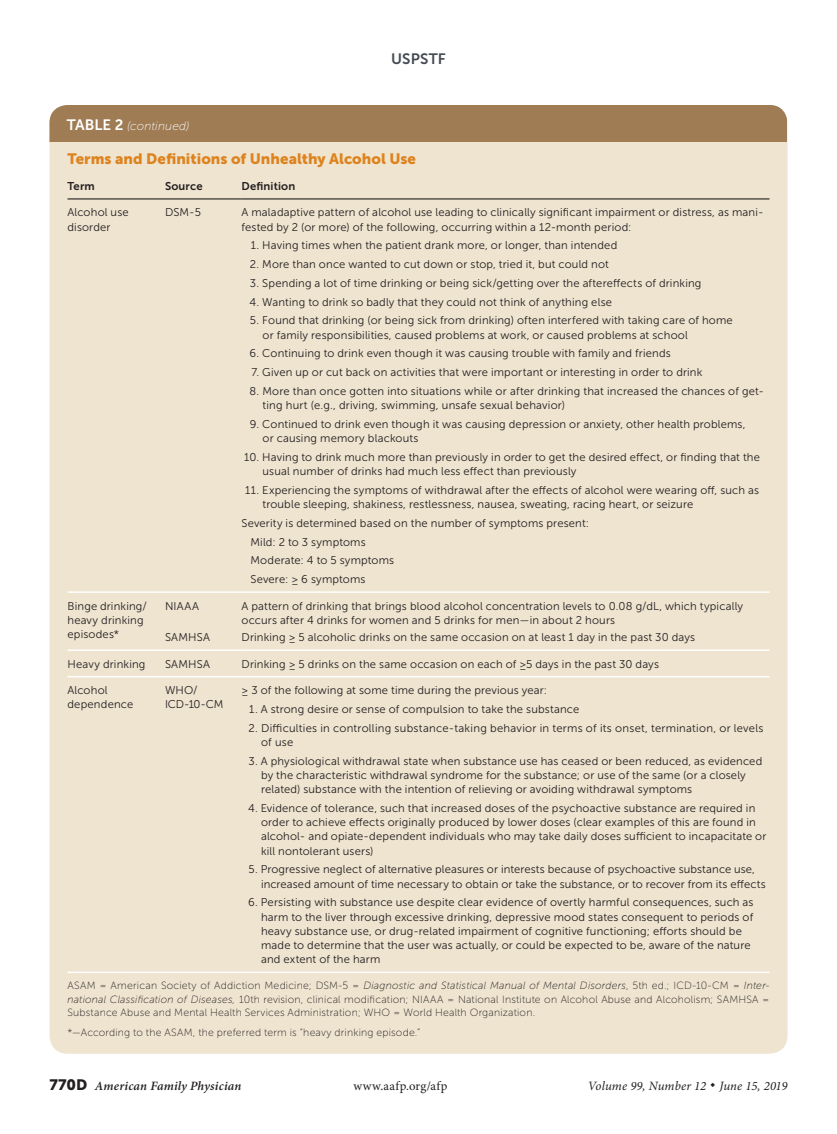
<style>
.page{position:relative;width:837px;height:1134px;background:#fff}
.page>*{position:absolute;margin:0;border:0;box-sizing:border-box;transform-origin:0 0}
.table_title{font:15px "Museo Sans 900";letter-spacing:.005em;color:#dd831e}
.t1{font:15px "Museo Sans 700";letter-spacing:.005em;color:#464b54}
.t2{font:italic 12.75px "Minion Pro";letter-spacing:.01em;color:#231f20}
.t3{font:italic 600 12.75px "Minion Pro";letter-spacing:.015em;color:#231f20}
.t4{font:12.75px "Minion Pro";letter-spacing:.03em;color:#231f20}
.table{font:italic 12px "Museo Sans 100";letter-spacing:.01em;color:#fff}
.table_data_last_col{font:11.25px/14.2px "Museo Sans 300";letter-spacing:.015em;color:#231f20}
.table_data{font:11.25px/14.2px "Museo Sans 300";letter-spacing:.015em;color:#231f20}
.table_data_indent{font:11.25px "Museo Sans 300";letter-spacing:.015em;color:#231f20}
.table_data-2{font:11.25px "Museo Sans 700";letter-spacing:.015em;color:#231f20}
.table_data-3{font:11.25px/14.2px "Museo Sans 300";letter-spacing:-.02em;color:#231f20}
.table_fig_note{font:10.5px/13.5px "Museo Sans 100";letter-spacing:.02em;color:#231f20;text-align:justify}
.s1{font-family:"Museo Sans 700";font-style:normal;font-size:15px}
.s2{font-style:italic}
.s3{font-family:"Museo Sans 900";font-weight:400;font-style:normal;font-size:15px}
</style>
<div class="page">
<div style="left:50px;top:105px;width:738px;height:949px;background:#efe4d0;border-radius:18px"></div>
<hr style="left:68px;top:198px;width:97px;height:2px;background:#231f20">
<hr style="left:165px;top:198px;width:77px;height:2px;background:#231f20">
<hr style="left:242px;top:198px;width:528px;height:2px;background:#231f20">
<hr style="left:68px;top:972px;width:97px;height:1px;background:#fff">
<hr style="left:165px;top:972px;width:77px;height:1px;background:#fff">
<hr style="left:242px;top:972px;width:528px;height:1px;background:#fff">
<hr style="left:68px;top:591px;width:97px;height:2px;background:#fff">
<hr style="left:165px;top:591px;width:77px;height:2px;background:#fff">
<hr style="left:242px;top:591px;width:528px;height:2px;background:#fff">
<hr style="left:68px;top:650px;width:97px;height:1px;background:#fff">
<hr style="left:165px;top:650px;width:77px;height:1px;background:#fff">
<hr style="left:242px;top:650px;width:528px;height:1px;background:#fff">
<hr style="left:68px;top:676px;width:97px;height:1px;background:#fff">
<hr style="left:165px;top:676px;width:77px;height:1px;background:#fff">
<hr style="left:242px;top:676px;width:528px;height:1px;background:#fff">
<div style="left:50px;top:105px;width:738px;height:37px;background:#9f7c54"></div>
<h1 class="t1" style="left:391px;top:50px;width:56px">USPSTF</h1>
<p class="table" style="left:67px;top:119px;width:124px"><span class="s1">TABLE 2</span> (continued)</p>
<p class="table_title" style="left:68px;top:150px;width:350px">Terms and Definitions of Unhealthy Alcohol Use</p>
<p class="table_data-2" style="left:68px;top:180px;width:29px">Term</p>
<p class="table_data-2" style="left:165px;top:180px;width:39px">Source</p>
<p class="table_data-2" style="left:242px;top:180px;width:55px">Definition</p>
<p class="table_data" style="left:68px;top:205px;width:63px">Alcohol use disorder</p>
<p class="table_data" style="left:165px;top:205px;width:38px">DSM-5</p>
<p class="table_data_last_col" style="left:242px;top:205px;width:524px">A maladaptive pattern of alcohol use leading to clinically significant impairment or distress, as mani&shy;fested by 2 (or more) of the following, occurring within a 12-month period:</p>
<p class="table_data_last_col" style="left:251px;top:238px;width:368px">1. Having times when the patient drank more, or longer, than intended</p>
<p class="table_data_last_col" style="left:250px;top:257px;width:361px">2. More than once wanted to cut down or stop, tried it, but could not</p>
<p class="table_data_last_col" style="left:250px;top:276px;width:453px">3. Spending a lot of time drinking or being sick/getting over the aftereffects of drinking</p>
<p class="table_data_last_col" style="left:250px;top:295px;width:364px">4. Wanting to drink so badly that they could not think of anything else</p>
<p class="table_data_last_col" style="left:262px;top:313px;width:472px;text-indent:-13px">5. Found that drinking (or being sick from drinking) often interfered with taking care of home or family responsibilities, caused problems at work, or caused problems at school</p>
<p class="table_data_last_col" style="left:250px;top:346px;width:423px">6. Continuing to drink even though it was causing trouble with family and friends</p>
<p class="table_data_last_col" style="left:251px;top:365px;width:453px">7. Given up or cut back on activities that were important or interesting in order to drink</p>
<p class="table_data_last_col" style="left:262px;top:384px;width:503px;text-indent:-13px">8. More than once gotten into situations while or after drinking that increased the chances of get&shy;ting hurt (e.g., driving, swimming, unsafe sexual behavior)</p>
<p class="table_data_last_col" style="left:262px;top:417px;width:485px;text-indent:-13px">9. Continued to drink even though it was causing depression or anxiety, other health problems, or causing memory blackouts</p>
<p class="table_data_last_col" style="left:262px;top:450px;width:499px;text-indent:-18px">10. Having to drink much more than previously in order to get the desired effect, or finding that the usual number of drinks had much less effect than previously</p>
<p class="table_data_last_col" style="left:262px;top:483px;width:498px;text-indent:-17px">11. Experiencing the symptoms of withdrawal after the effects of alcohol were wearing off, such as trouble sleeping, shakiness, restlessness, nausea, sweating, racing heart, or seizure</p>
<p class="table_data_last_col" style="left:242px;top:516px;width:349px">Severity is determined based on the number of symptoms present:</p>
<p class="table_data_indent" style="left:250px;top:536px;width:117px">Mild: 2 to 3 symptoms</p>
<p class="table_data_indent" style="left:250px;top:554px;width:145px">Moderate: 4 to 5 symptoms</p>
<p class="table_data_indent" style="left:250px;top:573px;width:117px">Severe: ≥ 6 symptoms</p>
<p class="table_data" style="left:68px;top:599px;width:81px">Binge drinking/ heavy drinking episodes*</p>
<p class="table_data" style="left:165px;top:599px;width:36px">NIAAA</p>
<p class="table_data_last_col" style="left:242px;top:599px;width:503px">A pattern of drinking that brings blood alcohol concentration levels to 0.08 g/dL, which typically occurs after 4 drinks for women and 5 drinks for men—in about 2 hours</p>
<p class="table_data" style="left:165px;top:630px;width:47px">SAMHSA</p>
<p class="table_data_last_col" style="left:242px;top:630px;width:455px">Drinking ≥ 5 alcoholic drinks on the same occasion on at least 1 day in the past 30 days</p>
<p class="table_data" style="left:68px;top:657px;width:79px">Heavy drinking</p>
<p class="table_data" style="left:165px;top:657px;width:47px">SAMHSA</p>
<p class="table_data" style="left:242px;top:657px;width:419px">Drinking ≥ 5 drinks on the same occasion on each of ≥5 days in the past 30 days</p>
<p class="table_data" style="left:68px;top:683px;width:67px">Alcohol dependence</p>
<p class="table_data-3" style="left:165px;top:683px;width:60px">WHO/<br>ICD-10-CM</p>
<p class="table_data_last_col" style="left:242px;top:683px;width:307px">≥ 3 of the following at some time during the previous year:</p>
<p class="table_data_last_col" style="left:249px;top:702px;width:331px">1. A strong desire or sense of compulsion to take the substance</p>
<p class="table_data_last_col" style="left:261px;top:721px;width:504px;text-indent:-13px">2. Difficulties in controlling substance-taking behavior in terms of its onset, termination, or levels of use</p>
<p class="table_data_last_col" style="left:261px;top:754px;width:503px;text-indent:-13px">3. A physiological withdrawal state when substance use has ceased or been reduced, as evidenced by the characteristic withdrawal syndrome for the substance; or use of the same (or a closely related) substance with the intention of relieving or avoiding withdrawal symptoms</p>
<p class="table_data_last_col" style="left:261px;top:801px;width:507px;text-indent:-13px">4. Evidence of tolerance, such that increased doses of the psychoactive substance are required in order to achieve effects originally produced by lower doses (clear examples of this are found in alcohol- and opiate-dependent individuals who may take daily doses sufficient to incapacitate or kill nontolerant users)</p>
<p class="table_data_last_col" style="left:261px;top:862px;width:506px;text-indent:-12px">5. Progressive neglect of alternative pleasures or interests because of psychoactive substance use, increased amount of time necessary to obtain or take the substance, or to recover from its effects</p>
<p class="table_data_last_col" style="left:261px;top:895px;width:494px;text-indent:-13px">6. Persisting with substance use despite clear evidence of overtly harmful consequences, such as harm to the liver through excessive drinking, depressive mood states consequent to periods of heavy substance use, or drug-related impairment of cognitive functioning; efforts should be made to determine that the user was actually, or could be expected to be, aware of the nature and extent of the harm</p>
<p class="table_fig_note" style="left:68px;top:979px;width:703px">ASAM = American Society of Addiction Medicine; DSM-5 = <span class="s2">Diagnostic and Statistical Manual of Mental Disorders</span>, 5th ed.; ICD-10-CM = <span class="s2">Inter&shy;national Classification of Diseases,</span> 10th revision, clinical modification; NIAAA = National Institute on Alcohol Abuse and Alcoholism; SAMHSA = Substance Abuse and Mental Health Services Administration; WHO = World Health Organization.</p>
<p class="table_fig_note" style="left:68px;top:1026px;width:354px">*—According to the ASAM, the preferred term is “heavy drinking episode.”</p>
<p class="t3" style="left:50px;top:1077px;width:193px"><span class="s3">770D</span> American Family Physician</p>
<p class="t4" style="left:353px;top:1078px;width:96px">www.aafp.org/afp</p>
<p class="t2" style="left:588px;top:1078px;width:201px">Volume 99, Number 12 ◆ June 15, 2019</p>
</div>
